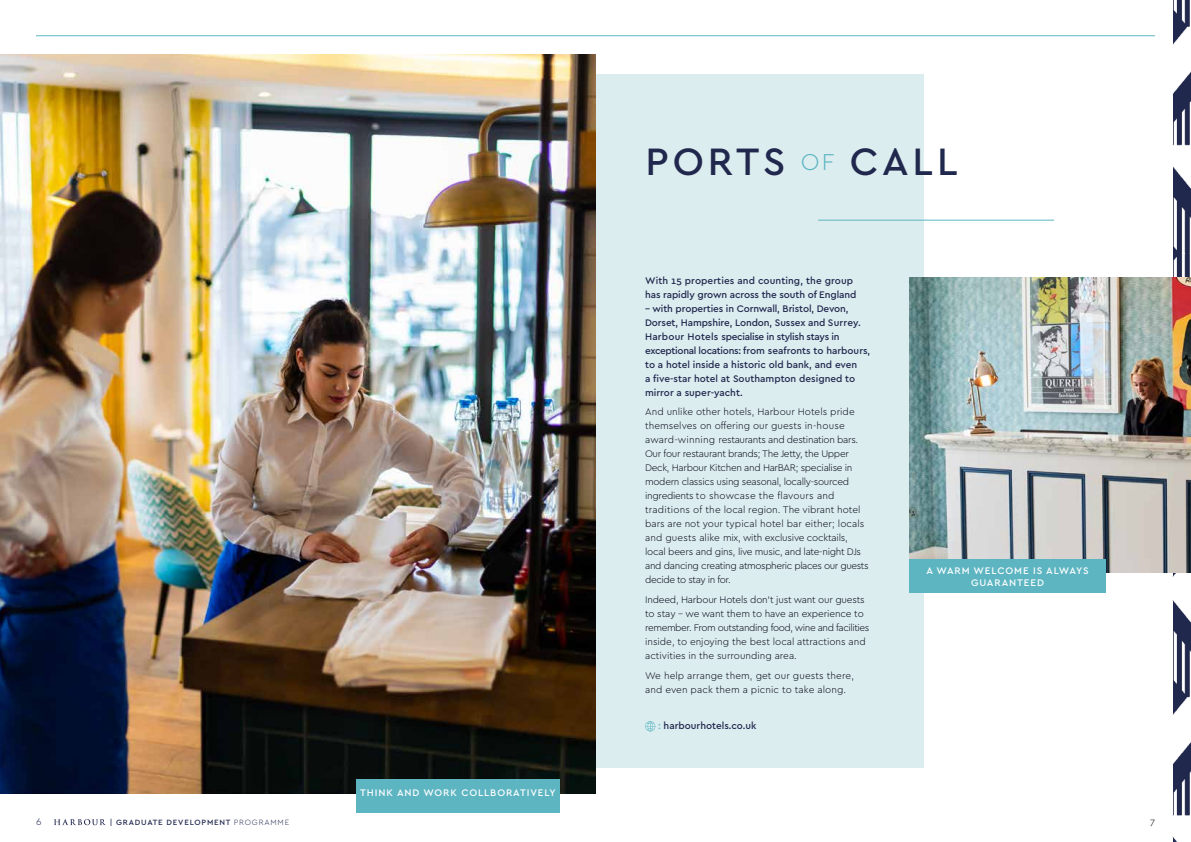
<style>
.page{position:relative;width:1191px;height:842px;background:#fff}
.page>*{position:absolute;margin:0;border:0;box-sizing:border-box;transform-origin:0 0}
.t1{font:500 40px "Cera";letter-spacing:.095em;color:#21284e}
.t2{font:300 10px/14px "Cera";letter-spacing:-.02em;color:#00030f}
.t3{font:500 10px/14px "Cera";letter-spacing:-.01em;color:#21284e}
.t4{font:300 10px/14px "Cera";letter-spacing:.01em;color:#00030f}
.t5{font:500 10px/12px "Cera";letter-spacing:.09em;color:#fff;text-align:center}
.t6{font:300 10px "Cera";color:#21284e}
.t7{font:300 10px "Cera";color:#000}
.t8{font:500 8px "Cera";letter-spacing:.1em;color:#21284e}
.s1{font-weight:300;font-size:24px;color:#5db5c2}
.s2{color:#5db5c2}
.s3{font-weight:300}
</style>
<div class="page">
<svg style="left:54px;top:819px;width:52px;height:6px"></svg>
<div style="left:215px;top:74px;width:709px;height:694px;background:#dcedf0"></div>
<img style="left:0;top:54px;width:595px;height:740px">
<img style="left:1173px;top:0;width:18px;height:842px">
<svg style="left:645px;top:721px;width:10px;height:10px"></svg>
<hr style="left:36px;top:36px;width:1119px;height:1px;background:#5db5c2">
<hr style="left:818px;top:220px;width:236px;height:1px;background:#5db5c2">
<div style="left:356px;top:779px;width:203px;height:33px;background:#5db5c2"></div>
<img style="left:909px;top:278px;width:282px;height:295px">
<div style="left:909px;top:559px;width:197px;height:34px;background:#5db5c2"></div>
<h1 class="t1" style="left:645px;top:135px;width:314px">PORTS <span class="s1">OF</span> CALL</h1>
<p class="t5" style="left:360px;top:786px;width:197px">THINK AND WORK COLLBORATIVELY</p>
<p class="t3" style="left:645px;top:273px;width:213px">With 15 properties and counting, the group has rapidly grown across the south of England</p>
<p class="t3" style="left:645px;top:301px;width:227px">– with properties in Cornwall, Bristol, Devon, Dorset, Hampshire, London, Sussex and Surrey.<br>Harbour Hotels specialise in stylish stays in exceptional locations: from seafronts to harbours, to a hotel inside a historic old bank, and even<br>a five-star hotel at Southampton designed to mirror a super-yacht.</p>
<p class="t2" style="left:645px;top:404px;width:225px">And unlike other hotels, Harbour Hotels pride themselves on offering our guests in-house award-winning restaurants and destination bars.<br>Our four restaurant brands; The Jetty, the Upper Deck, Harbour Kitchen and HarBAR; specialise in modern classics using seasonal, locally-sourced ingredients to showcase the flavours and traditions of the local region. The vibrant hotel bars are not your typical hotel bar either; locals and guests alike mix, with exclusive cocktails, local beers and gins, live music, and late-night DJs and dancing creating atmospheric places our guests decide to stay in for.</p>
<p class="t2" style="left:645px;top:592px;width:226px">Indeed, Harbour Hotels don’t just want our guests to stay – we want them to have an experience to remember. From outstanding food, wine and facilities inside, to enjoying the best local attractions and activities in the surrounding area.</p>
<p class="t4" style="left:645px;top:668px;width:210px">We help arrange them, get our guests there, and even pack them a picnic to take along.</p>
<p class="t3" style="left:658px;top:718px;width:100px"><span class="s2">:</span> harbourhotels.co.uk</p>
<p class="t5" style="left:926px;top:565px;width:164px">A WARM WELCOME IS ALWAYS<br>GUARANTEED</p>
<p class="t6" style="left:36px;top:815px;width:7px">6</p>
<p class="t8" style="left:110px;top:817px;width:181px">| GRADUATE DEVELOPMENT <span class="s3">PROGRAMME</span></p>
<p class="t7" style="left:1150px;top:815px;width:6px">7</p>
</div>
